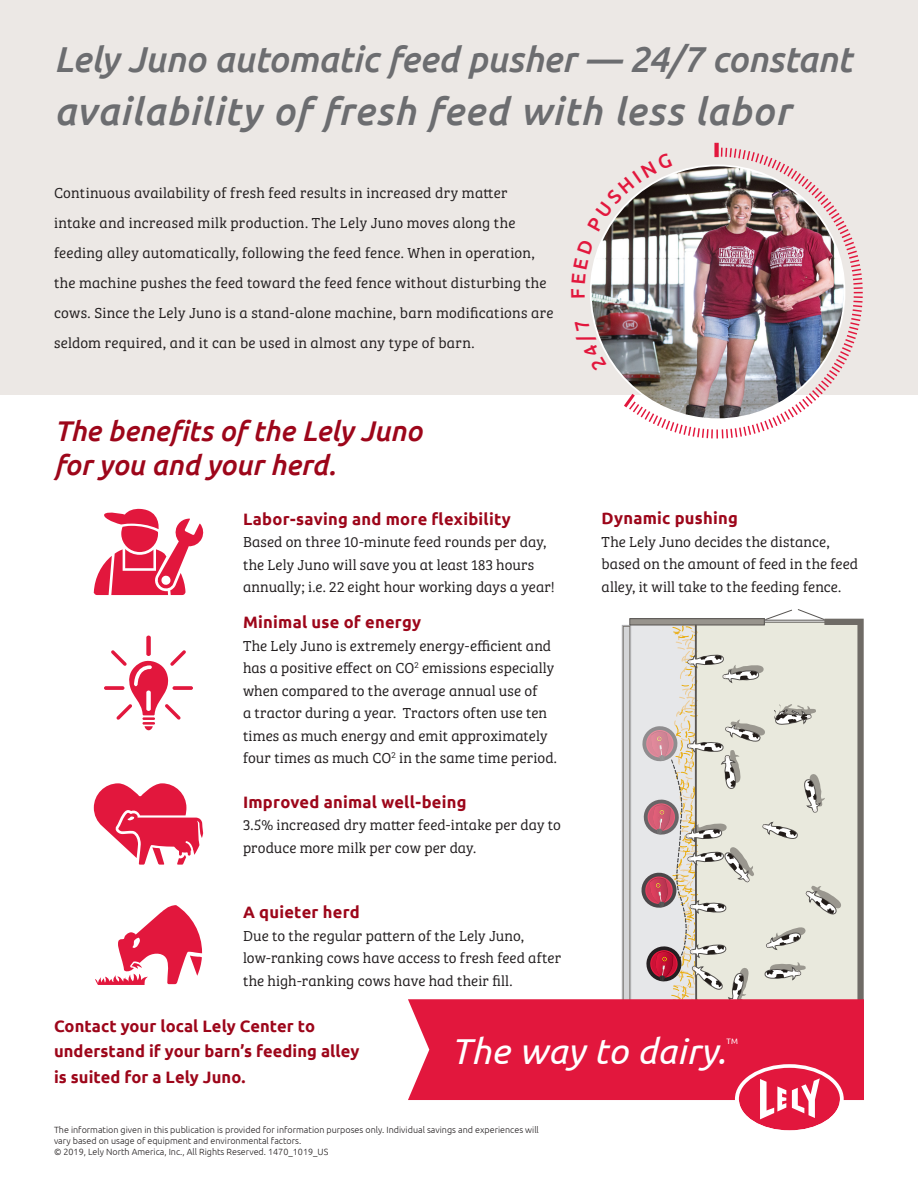
<style>
.page{position:relative;width:918px;height:1188px;background:#fff}
.page>*{position:absolute;margin:0;border:0;box-sizing:border-box;transform-origin:0 0}
._01___Hoofdstuk{font:italic 500 39px "Ubuntu";letter-spacing:.025em;color:#6c6d70}
._01___Hoofdstuk-2{font:italic 500 36px "Ubuntu";letter-spacing:-.005em;color:#6c6d70}
.t1{font:italic 36px "Ubuntu";letter-spacing:.01em;color:#fff}
.Body_Copy{font:italic 500 28.5px/34.5px "Ubuntu";letter-spacing:-.005em;color:#9d061a}
.Body_Copy-2{font:700 16.5px "Ubuntu";letter-spacing:.01em;color:#9d061a}
._02___Intro{font:15px/22.5px "Bree Serif Lt";letter-spacing:.01em;color:#231f20}
.t2{font:300 9px/10.8px "Ubuntu";color:#231f20}
.t3{font:7.8px "Ubuntu";color:#fff}
</style>
<div class="page">
<div style="left:631px;top:626px;width:226px;height:450px;background:#e6e7e9"></div>
<svg style="left:622px;top:625px;width:9px;height:374px;background:#bdbcbd"></svg>
<div style="left:630px;top:619px;width:134px;height:6px;background:#98948d"></div>
<div style="left:629px;top:618px;width:136px;height:7px;border:1px solid #575451"></div>
<div style="left:0;top:0;width:918px;height:394px;background:#ece8e5"></div>
<svg style="left:715px;top:143px;width:4px;height:3px"></svg>
<svg style="left:94px;top:509px;width:110px;height:86px"></svg>
<div style="left:146px;top:636px;width:5px;height:20px;background:#e2173d;border-radius:2px"></div>
<svg style="left:173px;top:686px;width:20px;height:4px"></svg>
<svg style="left:104px;top:686px;width:20px;height:4px"></svg>
<svg style="left:111px;top:650px;width:75px;height:80px"></svg>
<svg style="left:94px;top:783px;width:109px;height:82px"></svg>
<svg style="left:95px;top:905px;width:107px;height:80px"></svg>
<div style="left:408px;top:999px;width:234px;height:101px;background:#e2173d"></div>
<svg style="left:642px;top:609px;width:222px;height:522px"></svg>
<img style="left:571px;top:146px;width:293px;height:293px">
<p class="_01___Hoofdstuk-2" style="left:54px;top:37px;width:799px">Lely Juno automatic feed pusher — 24/7 constant</p>
<p class="_01___Hoofdstuk" style="left:54px;top:87px;width:738px">availability of fresh feed with less labor</p>
<p class="_02___Intro" style="left:54px;top:177px;width:501px;line-height:30px">Continuous availability of fresh feed results in increased dry matter<br>intake and increased milk production. The Lely Juno moves along the feeding alley automatically, following the feed fence. When in operation, the machine pushes the feed toward the feed fence without disturbing the cows. Since the Lely Juno is a stand-alone machine, barn modifications are seldom required, and it can be used in almost any type of barn.</p>
<p class="Body_Copy" style="left:54px;top:413px;width:370px">The benefits of the Lely Juno for you and your herd.</p>
<p class="Body_Copy-2" style="left:243px;top:509px;width:269px">Labor-saving and more flexibility</p>
<p class="_02___Intro" style="left:243px;top:530px;width:313px">Based on three 10-minute feed rounds per day, the Lely Juno will save you at least 183 hours annually; i.e. 22 eight hour working days a year!</p>
<p class="Body_Copy-2" style="left:243px;top:612px;width:180px">Minimal use of energy</p>
<p class="_02___Intro" style="left:243px;top:633px;width:316px">The Lely Juno is extremely energy-efficient and has a positive effect on CO<sup>2</sup> emissions especially when compared to the average annual use of<br>a tractor during a year. Tractors often use ten times as much energy and emit approximately four times as much CO<sup>2</sup> in the same time period.</p>
<p class="Body_Copy-2" style="left:243px;top:792px;width:225px">Improved animal well-being</p>
<p class="_02___Intro" style="left:243px;top:813px;width:320px">3.5% increased dry matter feed-intake per day to produce more milk per cow per day.</p>
<p class="Body_Copy-2" style="left:243px;top:902px;width:118px">A quieter herd</p>
<p class="_02___Intro" style="left:243px;top:924px;width:320px">Due to the regular pattern of the Lely Juno, low-ranking cows have access to fresh feed after the high-ranking cows have had their fill.</p>
<p class="Body_Copy-2" style="left:602px;top:508px;width:138px">Dynamic pushing</p>
<p class="_02___Intro" style="left:602px;top:529px;width:258px">The Lely Juno decides the distance, based on the amount of feed in the feed alley, it will take to the feeding fence.</p>
<p class="Body_Copy-2" style="left:54px;top:1016px;width:263px">Contact your local Lely Center to</p>
<p class="Body_Copy-2" style="left:54px;top:1042px;width:307px">understand if your barn’s feeding alley</p>
<p class="Body_Copy-2" style="left:54px;top:1067px;width:193px">is suited for a Lely Juno.</p>
<p class="t1" style="left:451px;top:1029px;width:277px">The way to dairy.</p>
<p class="t3" style="left:727px;top:1037px;width:13px">TM</p>
<p class="t2" style="left:54px;top:1124px;width:486px">The information given in this publication is provided for information purposes only. Individual savings and experiences will vary based on usage of equipment and environmental factors.</p>
<p class="t2" style="left:54px;top:1146px;width:276px">© 2019, Lely North America, Inc., All Rights Reserved. 1470_1019_US</p>
</div>
